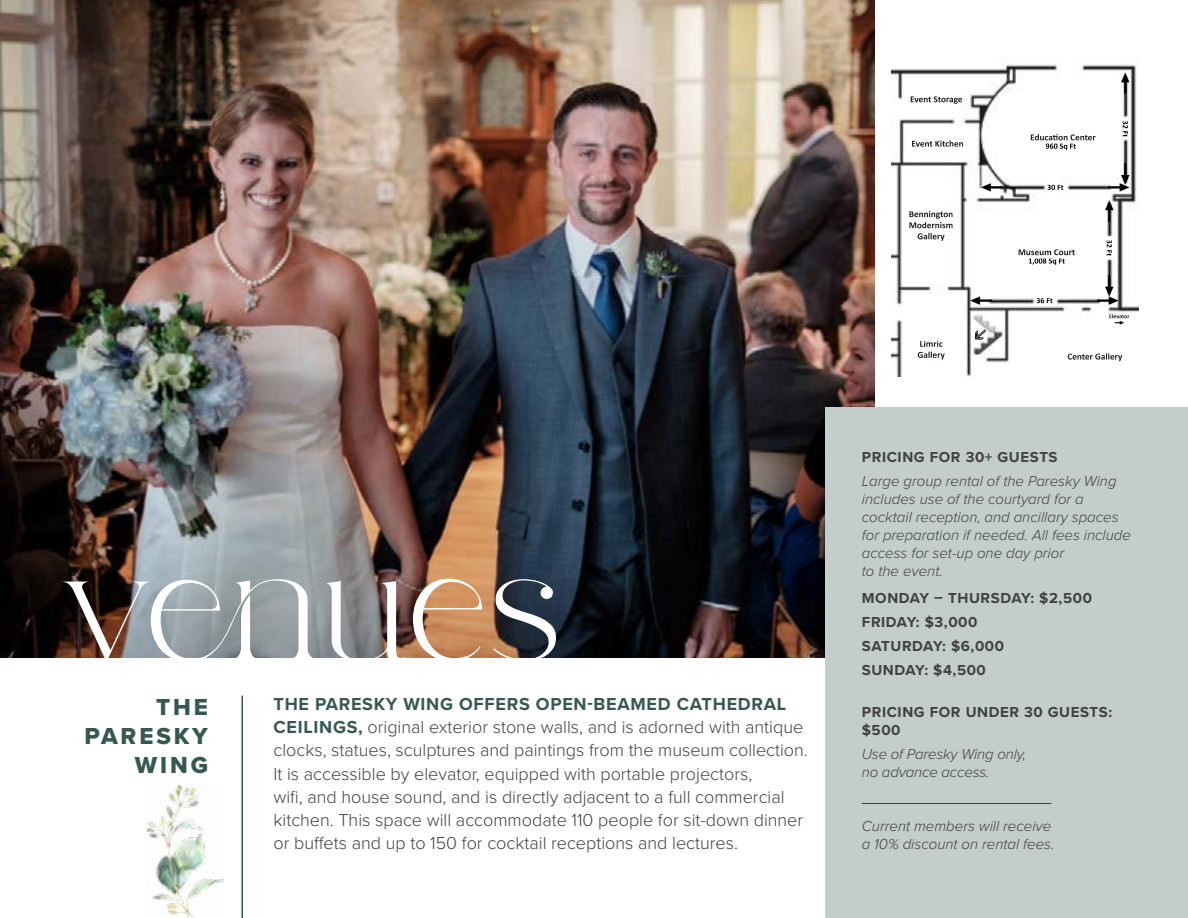
<style>
.page{position:relative;width:1188px;height:918px;background:#fff}
.page>*{position:absolute;margin:0;border:0;box-sizing:border-box;transform-origin:0 0}
.t1{font:24px/28.8px "Proxima Nova Extrabld";letter-spacing:.12em;color:#375851;text-align:right}
.t2{font:300 18px/23.2px "Proxima Nova";color:#414042}
.t3{font:italic 300 15px/18px "Proxima Nova";color:#414042}
.t4{font:700 15px/24px "Proxima Nova";letter-spacing:.04em;color:#414042}
.s1{font-weight:700;color:#375851}
</style>
<div class="page">
<img style="left:0;top:0;width:875px;height:658px">
<svg style="left:61px;top:579px;width:495px;height:79px;background:#958c87"></svg>
<hr style="left:242px;top:696px;width:1px;height:222px;background:#375851">
<div style="left:826px;top:407px;width:362px;height:511px;background:#c3cdcb"></div>
<hr style="left:862px;top:803px;width:189px;height:1px;background:#414042">
<img style="left:147px;top:786px;width:76px;height:132px">
<img style="left:892px;top:64px;width:247px;height:312px">
<svg style="left:975px;top:329px;width:11px;height:11px"></svg>
<svg style="left:1115px;top:321px;width:9px;height:4px"></svg>
<img style="left:981px;top:183px;width:22px;height:9px">
<img style="left:1108px;top:183px;width:22px;height:9px">
<img style="left:970px;top:296px;width:22px;height:9px">
<img style="left:1097px;top:296px;width:22px;height:9px">
<img style="left:1121px;top:72px;width:8px;height:22px">
<img style="left:1121px;top:163px;width:8px;height:22px">
<img style="left:1105px;top:200px;width:9px;height:22px">
<img style="left:1105px;top:275px;width:9px;height:22px">
<h1 class="t1" style="left:84px;top:692px;width:125px">THE<br>PARESKY<br>WING</h1>
<p class="t2" style="left:273px;top:691px;width:536px"><span class="s1">THE PARESKY WING OFFERS OPEN-BEAMED CATHEDRAL CEILINGS,</span> original exterior stone walls, and is adorned with antique clocks, statues, sculptures and paintings from the museum collection.<br>It is accessible by elevator, equipped with portable projectors,<br>wifi, and house sound, and is directly adjacent to a full commercial kitchen. This space will accommodate 110 people for sit-down dinner or buffets and up to 150 for cocktail receptions and lectures.</p>
<p class="t4" style="left:862px;top:445px;width:197px">PRICING FOR 30+ GUESTS</p>
<p class="t3" style="left:862px;top:471px;width:271px">Large group rental of the Paresky Wing includes use of the courtyard for a cocktail reception, and ancillary spaces for preparation if needed. All fees include access for set-up one day prior<br>to the event.</p>
<p class="t4" style="left:862px;top:586px;width:232px">MONDAY – THURSDAY: $2,500<br>FRIDAY: $3,000<br>SATURDAY: $6,000<br>SUNDAY: $4,500</p>
<p class="t4" style="left:862px;top:703px;width:252px;line-height:18px">PRICING FOR UNDER 30 GUESTS: $500</p>
<p class="t3" style="left:862px;top:744px;width:166px">Use of Paresky Wing only, no advance access.</p>
<p class="t3" style="left:862px;top:816px;width:194px">Current members will receive a 10% discount on rental fees.</p>
</div>
